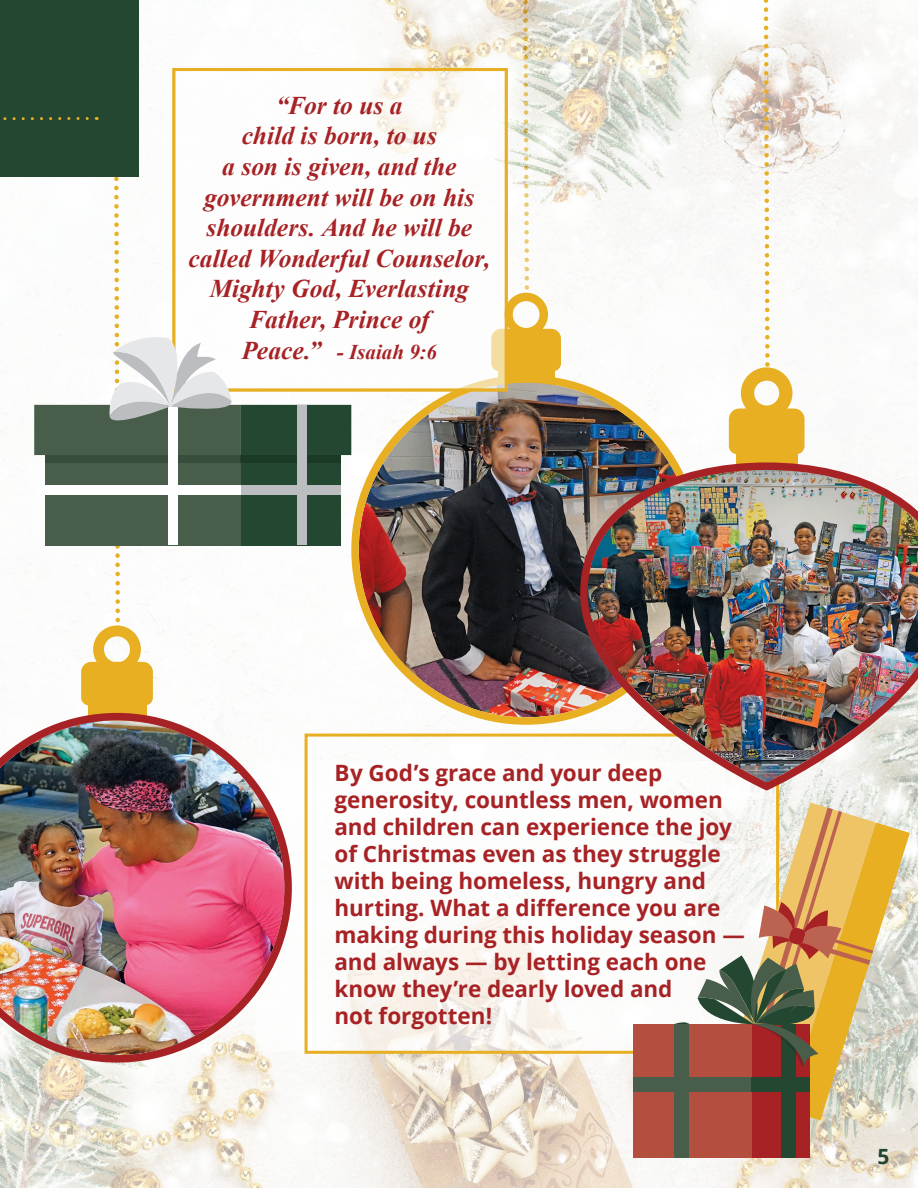
<style>
.page{position:relative;width:918px;height:1188px;background:#fff}
.page>*{position:absolute;margin:0;border:0;box-sizing:border-box;transform-origin:0 0}
.t1{font:italic 700 25.5px/30.6px "Times New Roman";color:#a72225;text-align:center}
.t2{font:700 22.5px/27px "Open Sans";letter-spacing:-.005em;color:#a72225}
.t3{font:italic 700 21px "Times New Roman";letter-spacing:.005em;color:#a72225}
.t4{font:700 21px "Open Sans";color:#234730}
.s1{font-size:25.5px}
</style>
<div class="page">
<img style="left:0;top:0;width:918px;height:1188px">
<img style="left:308px;top:0;width:610px;height:388px">
<div style="left:498px;top:356px;width:56px;height:56px;background:#e7af21"></div>
<svg style="left:491px;top:0;width:70px;height:371px"></svg>
<img style="left:359px;top:383px;width:334px;height:334px;border-radius:167px">
<div style="left:172px;top:68px;width:336px;height:324px;background:#fff"></div>
<div style="left:172px;top:68px;width:336px;height:324px;border:3px solid #e7af21"></div>
<svg style="left:292px;top:761px;width:483px;height:289px"></svg>
<div style="left:305px;top:734px;width:474px;height:320px;border:3px solid #e7af21"></div>
<div style="left:736px;top:438px;width:61px;height:61px;background:#e7af21"></div>
<svg style="left:729px;top:0;width:76px;height:454px"></svg>
<img style="left:576px;top:459px;width:342px;height:337px">
<div style="left:88px;top:690px;width:58px;height:58px;background:#e7af21"></div>
<img style="left:0;top:713px;width:292px;height:350px">
<div style="left:0;top:0;width:138px;height:177px;background:#234730"></div>
<svg style="left:3px;top:117px;width:86px;height:4px"></svg>
<svg style="left:673px;top:1022px;width:17px;height:2px"></svg>
<div style="left:751px;top:1024px;width:59px;height:134px;background:#a72225"></div>
<div style="left:633px;top:1024px;width:118px;height:134px;background:#b44e3e"></div>
<div style="left:674px;top:1024px;width:14px;height:134px;background:#485e4b"></div>
<div style="left:633px;top:1077px;width:118px;height:15px;background:#485e4b"></div>
<div style="left:781px;top:1024px;width:15px;height:134px;background:#234730"></div>
<svg style="left:698px;top:808px;width:212px;height:312px"></svg>
<svg style="left:34px;top:148px;width:317px;height:557px"></svg>
<div style="left:240px;top:486px;width:100px;height:9px;background:#bcbdc0"></div>
<div style="left:297px;top:405px;width:9px;height:139px;background:#bcbdc0"></div>
<div style="left:45px;top:486px;width:195px;height:9px;background:#fff"></div>
<p class="t1" style="left:189px;top:89px;width:303px">“For to us a<br>child is born, to us<br>a son is given, and the government will be on his shoulders. And he will be called Wonderful Counselor,<br>Mighty God, Everlasting<br>Father, Prince of</p>
<p class="t3" style="left:242px;top:337px;width:197px"><span class="s1">Peace.”</span> - Isaiah 9:6</p>
<p class="t2" style="left:335px;top:759px;width:412px">By God’s grace and your deep generosity, countless men, women and children can experience the joy of Christmas even as they struggle with being homeless, hungry and hurting. What a difference you are making during this holiday season — and always — by letting each one know they’re dearly loved and<br>not forgotten!</p>
<p class="t4" style="left:877px;top:1141px;width:13px">5</p>
</div>
